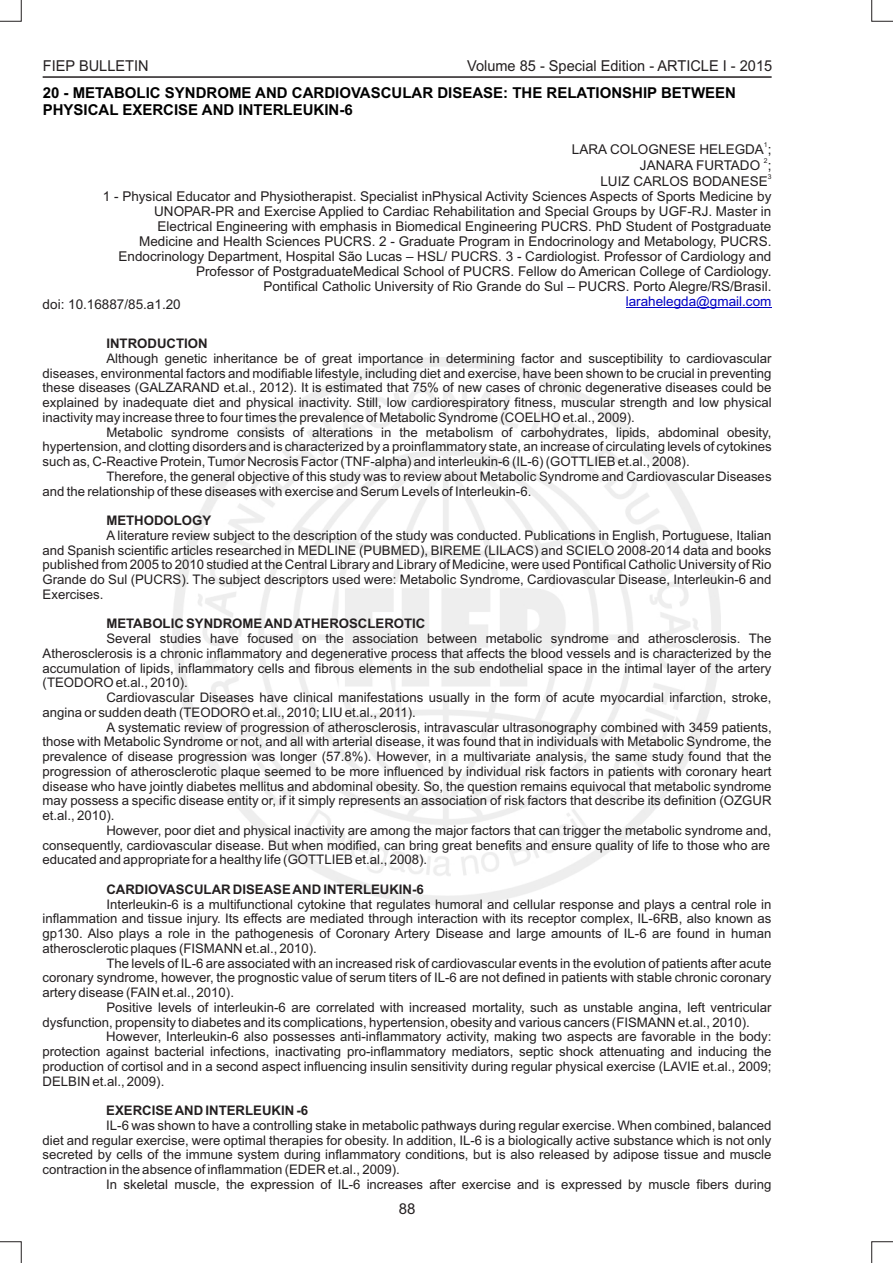
<style>
.page{position:relative;width:893px;height:1263px;background:#fff}
.page>*{position:absolute;margin:0;border:0;box-sizing:border-box;transform-origin:0 0}
.t1{font:700 15px/16.8px "Arial";color:#000}
.t2{font:15px "Arial";color:#231f20}
.t3{font:13.5px/15.1px "Arial";color:#231f20;text-align:right}
.t4{font:13.5px "Arial";color:#0000c4}
.t5{font:13.2px/14.7px "Arial";color:#231f20;text-align:justify}
.t6{font:700 13.2px "Arial";color:#231f20}
.t7{font:6.75px "Arial";color:#231f20}
</style>
<div class="page">
<svg style="left:871px;top:0;width:22px;height:22px"></svg>
<svg style="left:0;top:0;width:22px;height:22px"></svg>
<svg style="left:0;top:1241px;width:22px;height:22px"></svg>
<svg style="left:871px;top:1241px;width:22px;height:22px"></svg>
<hr style="left:43px;top:76px;width:729px;height:2px;background:#231f20">
<hr style="left:626px;top:307px;width:145px;height:1px;background:#0000c4">
<p class="t2" style="left:43px;top:60px;width:107px">FIEP BULLETIN</p>
<p class="t2" style="left:467px;top:60px;width:307px">Volume 85 - Special Edition - ARTICLE I - 2015</p>
<p class="t1" style="left:43px;top:86px;width:695px">20 - METABOLIC SYNDROME AND CARDIOVASCULAR DISEASE: THE RELATIONSHIP BETWEEN<br>PHYSICAL EXERCISE AND INTERLEUKIN-6</p>
<p class="t7" style="left:764px;top:142px;width:5px">1</p>
<p class="t3" style="left:572px;top:143px;width:201px">LARA COLOGNESE HELEGDA ;</p>
<p class="t7" style="left:764px;top:158px;width:5px">2</p>
<p class="t3" style="left:640px;top:159px;width:133px">JANARA FURTADO ;</p>
<p class="t7" style="left:768px;top:174px;width:5px">3</p>
<p class="t3" style="left:103px;top:174px;width:670px">LUIZ CARLOS BODANESE<br>1 - Physical Educator and Physiotherapist. Specialist inPhysical Activity Sciences Aspects of Sports Medicine by UNOPAR-PR and Exercise Applied to Cardiac Rehabilitation and Special Groups by UGF-RJ. Master in Electrical Engineering with emphasis in Biomedical Engineering PUCRS. PhD Student of Postgraduate Medicine and Health Sciences PUCRS. 2 - Graduate Program in Endocrinology and Metabology, PUCRS.<br>Endocrinology Department, Hospital São Lucas – HSL/ PUCRS. 3 - Cardiologist. Professor of Cardiology and Professor of PostgraduateMedical School of PUCRS. Fellow do American College of Cardiology.<br>Pontifical Catholic University of Rio Grande do Sul – PUCRS. Porto Alegre/RS/Brasil.</p>
<p class="t3" style="left:43px;top:298px;width:140px">doi: 10.16887/85.a1.20</p>
<p class="t4" style="left:626px;top:296px;width:147px">larahelegda@gmail.com</p>
<p class="t6" style="left:106px;top:339px;width:103px">INTRODUCTION</p>
<p class="t5" style="left:106px;top:352px;width:667px">Although genetic inheritance be of great importance in determining factor and susceptibility to cardiovascular</p>
<p class="t5" style="left:43px;top:367px;width:730px">diseases, environmental factors and modifiable lifestyle, including diet and exercise, have been shown to be crucial in preventing</p>
<p class="t5" style="left:43px;top:382px;width:730px">these diseases (GALZARAND et.al., 2012). It is estimated that 75% of new cases of chronic degenerative diseases could be</p>
<p class="t5" style="left:43px;top:396px;width:730px">explained by inadequate diet and physical inactivity. Still, low cardiorespiratory fitness, muscular strength and low physical</p>
<p class="t5" style="left:43px;top:411px;width:594px">inactivity may increase three to four times the prevalence of Metabolic Syndrome (COELHO et.al., 2009).</p>
<p class="t5" style="left:106px;top:426px;width:667px">Metabolic syndrome consists of alterations in the metabolism of carbohydrates, lipids, abdominal obesity,</p>
<p class="t5" style="left:43px;top:441px;width:730px">hypertension, and clotting disorders and is characterized by a proinflammatory state, an increase of circulating levels of cytokines</p>
<p class="t5" style="left:43px;top:455px;width:649px">such as, C-Reactive Protein, Tumor Necrosis Factor (TNF-alpha) and interleukin-6 (IL-6) (GOTTLIEB et.al., 2008).</p>
<p class="t5" style="left:106px;top:470px;width:667px">Therefore, the general objective of this study was to review about Metabolic Syndrome and Cardiovascular Diseases</p>
<p class="t5" style="left:43px;top:485px;width:490px">and the relationship of these diseases with exercise and Serum Levels of Interleukin-6.</p>
<p class="t6" style="left:106px;top:516px;width:106px">METHODOLOGY</p>
<p class="t5" style="left:43px;top:529px;width:730px;text-indent:64px">A literature review subject to the description of the study was conducted. Publications in English, Portuguese, Italian and Spanish scientific articles researched in MEDLINE (PUBMED), BIREME (LILACS) and SCIELO 2008-2014 data and books published from 2005 to 2010 studied at the Central Library and Library of Medicine, were used Pontifical Catholic University of Rio Grande do Sul (PUCRS). The subject descriptors used were: Metabolic Syndrome, Cardiovascular Disease, Interleukin-6 and Exercises.</p>
<p class="t6" style="left:106px;top:619px;width:320px">METABOLIC SYNDROME AND ATHEROSCLEROTIC</p>
<p class="t5" style="left:106px;top:632px;width:667px">Several studies have focused on the association between metabolic syndrome and atherosclerosis. The</p>
<p class="t5" style="left:43px;top:647px;width:730px">Atherosclerosis is a chronic inflammatory and degenerative process that affects the blood vessels and is characterized by the</p>
<p class="t5" style="left:43px;top:662px;width:730px">accumulation of lipids, inflammatory cells and fibrous elements in the sub endothelial space in the intimal layer of the artery</p>
<p class="t5" style="left:43px;top:677px;width:147px">(TEODORO et.al., 2010).</p>
<p class="t5" style="left:106px;top:691px;width:667px">Cardiovascular Diseases have clinical manifestations usually in the form of acute myocardial infarction, stroke,</p>
<p class="t5" style="left:43px;top:706px;width:375px">angina or sudden death (TEODORO et.al., 2010; LIU et.al., 2011).</p>
<p class="t5" style="left:106px;top:721px;width:667px">A systematic review of progression of atherosclerosis, intravascular ultrasonography combined with 3459 patients,</p>
<p class="t5" style="left:43px;top:736px;width:730px">those with Metabolic Syndrome or not, and all with arterial disease, it was found that in individuals with Metabolic Syndrome, the</p>
<p class="t5" style="left:43px;top:750px;width:730px">prevalence of disease progression was longer (57.8%). However, in a multivariate analysis, the same study found that the</p>
<p class="t5" style="left:43px;top:765px;width:730px">progression of atherosclerotic plaque seemed to be more influenced by individual risk factors in patients with coronary heart</p>
<p class="t5" style="left:43px;top:780px;width:730px">disease who have jointly diabetes mellitus and abdominal obesity. So, the question remains equivocal that metabolic syndrome</p>
<p class="t5" style="left:43px;top:795px;width:730px">may possess a specific disease entity or, if it simply represents an association of risk factors that describe its definition (OZGUR</p>
<p class="t5" style="left:43px;top:809px;width:73px">et.al., 2010).</p>
<p class="t5" style="left:106px;top:824px;width:667px">However, poor diet and physical inactivity are among the major factors that can trigger the metabolic syndrome and,</p>
<p class="t5" style="left:43px;top:839px;width:729px">consequently, cardiovascular disease. But when modified, can bring great benefits and ensure quality of life to those who are</p>
<p class="t5" style="left:43px;top:854px;width:386px">educated and appropriate for a healthy life (GOTTLIEB et.al., 2008).</p>
<p class="t6" style="left:106px;top:884px;width:319px">CARDIOVASCULAR DISEASE AND INTERLEUKIN-6</p>
<p class="t5" style="left:106px;top:898px;width:667px">Interleukin-6 is a multifunctional cytokine that regulates humoral and cellular response and plays a central role in</p>
<p class="t5" style="left:43px;top:913px;width:730px">inflammation and tissue injury. Its effects are mediated through interaction with its receptor complex, IL-6RB, also known as</p>
<p class="t5" style="left:43px;top:927px;width:730px">gp130. Also plays a role in the pathogenesis of Coronary Artery Disease and large amounts of IL-6 are found in human</p>
<p class="t5" style="left:43px;top:942px;width:276px">atherosclerotic plaques (FISMANN et.al., 2010).</p>
<p class="t5" style="left:106px;top:957px;width:667px">The levels of IL-6 are associated with an increased risk of cardiovascular events in the evolution of patients after acute</p>
<p class="t5" style="left:43px;top:972px;width:730px">coronary syndrome, however, the prognostic value of serum titers of IL-6 are not defined in patients with stable chronic coronary</p>
<p class="t5" style="left:43px;top:986px;width:193px">artery disease (FAIN et.al., 2010).</p>
<p class="t5" style="left:106px;top:1001px;width:667px">Positive levels of interleukin-6 are correlated with increased mortality, such as unstable angina, left ventricular</p>
<p class="t5" style="left:43px;top:1016px;width:709px">dysfunction, propensity to diabetes and its complications, hypertension, obesity and various cancers (FISMANN et.al., 2010).</p>
<p class="t5" style="left:106px;top:1030px;width:667px">However, Interleukin-6 also possesses anti-inflammatory activity, making two aspects are favorable in the body:</p>
<p class="t5" style="left:43px;top:1045px;width:730px">protection against bacterial infections, inactivating pro-inflammatory mediators, septic shock attenuating and inducing the</p>
<p class="t5" style="left:43px;top:1060px;width:730px">production of cortisol and in a second aspect influencing insulin sensitivity during regular physical exercise (LAVIE et.al., 2009;</p>
<p class="t5" style="left:43px;top:1075px;width:123px">DELBIN et.al., 2009).</p>
<p class="t6" style="left:106px;top:1105px;width:203px">EXERCISE AND INTERLEUKIN -6</p>
<p class="t5" style="left:106px;top:1119px;width:667px">IL-6 was shown to have a controlling stake in metabolic pathways during regular exercise. When combined, balanced</p>
<p class="t5" style="left:43px;top:1134px;width:730px">diet and regular exercise, were optimal therapies for obesity. In addition, IL-6 is a biologically active substance which is not only</p>
<p class="t5" style="left:43px;top:1148px;width:730px">secreted by cells of the immune system during inflammatory conditions, but is also released by adipose tissue and muscle</p>
<p class="t5" style="left:43px;top:1163px;width:359px">contraction in the absence of inflammation (EDER et.al., 2009).</p>
<p class="t5" style="left:106px;top:1178px;width:667px">In skeletal muscle, the expression of IL-6 increases after exercise and is expressed by muscle fibers during</p>
<p class="t2" style="left:399px;top:1203px;width:18px">88</p>
</div>
